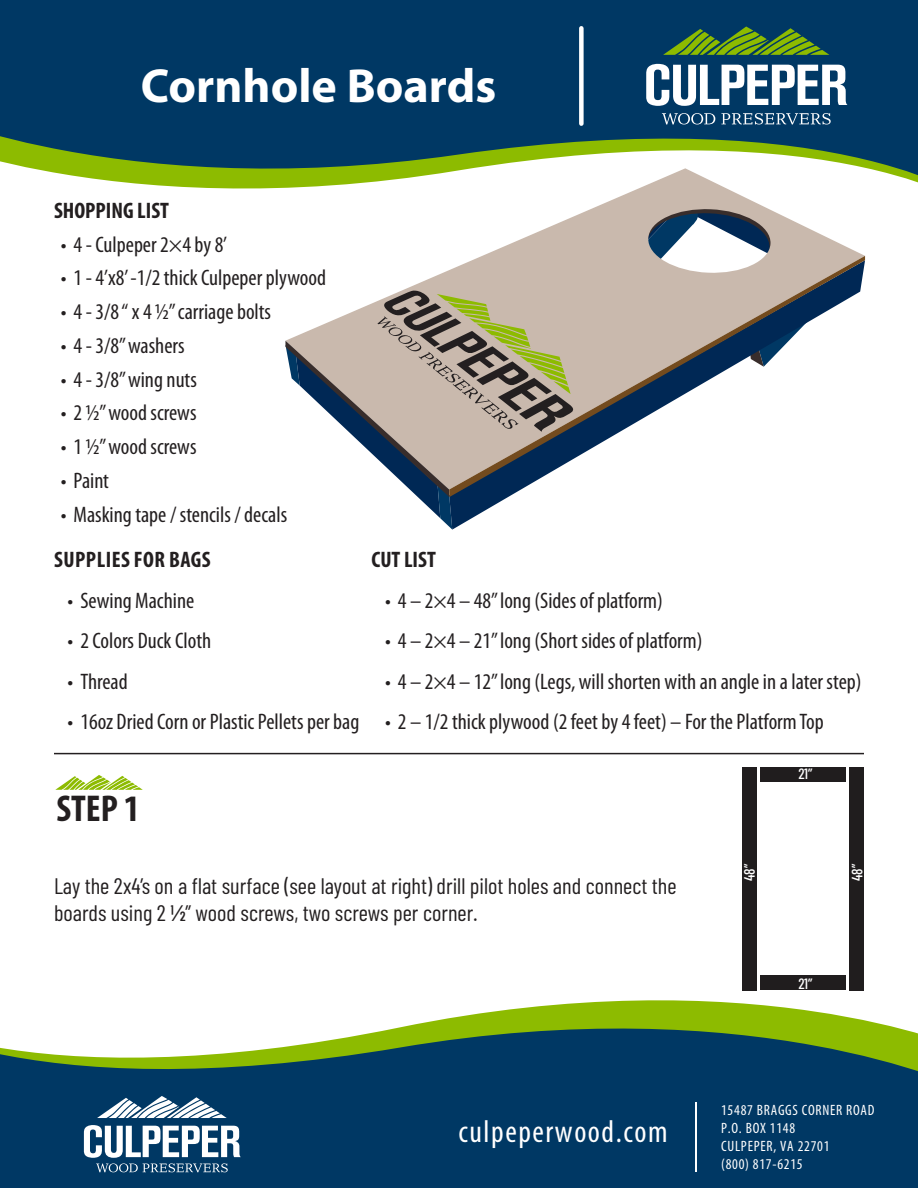
<style>
.page{position:relative;width:918px;height:1188px;background:#fff}
.page>*{position:absolute;margin:0;border:0;box-sizing:border-box;transform-origin:0 0}
.t1{font:700 48px "Myriad Pro";color:#fff}
.t2{font:700 condensed 37.5px "Myriad Pro";color:#231f20}
.t3{font:condensed 31.5px "Myriad Pro";letter-spacing:.05em;color:#fff}
.t4{font:condensed 22.5px "Myriad Pro";color:#231f20}
.t5{font:22.5px/27px "Barlow Condensed";color:#231f20}
.t6{font:700 condensed 22.5px "Myriad Pro";color:#231f20}
.t7{font:700 condensed 22.5px "Myriad Pro";letter-spacing:.02em;color:#231f20}
.t8{font:condensed 15px/18px "Myriad Pro";letter-spacing:.05em;color:#fff}
.t9{font:500 15px "Barlow Condensed";letter-spacing:-.015em;color:#fff}
.s1{font-weight:500}
</style>
<div class="page">
<svg style="left:401px;top:228px;width:464px;height:63px"></svg>
<svg style="left:449px;top:256px;width:416px;height:202px"></svg>
<svg style="left:285px;top:291px;width:291px;height:239px"></svg>
<svg style="left:547px;top:206px;width:261px;height:22px;fill:#c9b9ad"></svg>
<svg style="left:0;top:0;width:918px;height:206px;fill:#003864"></svg>
<svg style="left:0;top:988px;width:918px;height:200px;fill:#003864"></svg>
<svg style="left:97px;top:1096px;width:130px;height:22px"></svg>
<svg style="left:84px;top:1125px;width:157px;height:47px"></svg>
<svg style="left:663px;top:27px;width:166px;height:28px;background:#417435"></svg>
<svg style="left:646px;top:64px;width:202px;height:42px"></svg>
<svg style="left:662px;top:113px;width:53px;height:11px"></svg>
<svg style="left:721px;top:113px;width:110px;height:11px"></svg>
<hr style="left:695px;top:1103px;width:1px;height:69px;background:#fff">
<div style="left:579px;top:28px;width:5px;height:96px;background:#fff"></div>
<svg style="left:55px;top:775px;width:88px;height:15px"></svg>
<hr style="left:54px;top:753px;width:810px;height:1px;background:#231f20">
<div style="left:742px;top:767px;width:14px;height:224px;background:#201d1e"></div>
<div style="left:850px;top:767px;width:14px;height:224px;background:#201d1e"></div>
<div style="left:760px;top:767px;width:86px;height:15px;background:#201d1e"></div>
<div style="left:760px;top:976px;width:86px;height:14px;background:#201d1e"></div>
<p class="t1" style="left:141px;top:55px;width:357px">Cornhole Boards</p>
<p class="t6" style="left:54px;top:196px;width:117px">SHOPPING LIST</p>
<p class="t4" style="left:61px;top:231px;width:168px">• 4 - Culpeper 2×4 by 8’</p>
<p class="t4" style="left:61px;top:264px;width:267px">• 1 - 4’x8’ -1/2 thick Culpeper plywood</p>
<p class="t4" style="left:61px;top:298px;width:212px">• 4 - 3/8 “ x 4 ½” carriage bolts</p>
<p class="t4" style="left:61px;top:332px;width:125px">• 4 - 3/8” washers</p>
<p class="t4" style="left:61px;top:366px;width:138px">• 4 - 3/8” wing nuts</p>
<p class="t4" style="left:61px;top:399px;width:137px">• 2 ½” wood screws</p>
<p class="t4" style="left:61px;top:433px;width:137px">• 1 ½” wood screws</p>
<p class="t4" style="left:61px;top:467px;width:50px">• Paint</p>
<p class="t4" style="left:61px;top:501px;width:228px">• Masking tape / stencils / decals</p>
<p class="t7" style="left:54px;top:546px;width:158px">SUPPLIES FOR BAGS</p>
<p class="t4" style="left:68px;top:587px;width:128px">• Sewing Machine</p>
<p class="t4" style="left:68px;top:627px;width:145px">• 2 Colors Duck Cloth</p>
<p class="t4" style="left:68px;top:668px;width:62px">• Thread</p>
<p class="t4" style="left:68px;top:708px;width:293px">• 16oz Dried Corn or Plastic Pellets per bag</p>
<p class="t6" style="left:372px;top:546px;width:66px">CUT LIST</p>
<p class="t4" style="left:385px;top:587px;width:279px">• 4 – 2×4 – 48” long (Sides of platform)</p>
<p class="t4" style="left:385px;top:627px;width:319px">• 4 – 2×4 – 21” long (Short sides of platform)</p>
<p class="t4" style="left:385px;top:668px;width:478px">• 4 – 2×4 – 12” long (Legs, will shorten with an angle in a later step)</p>
<p class="t4" style="left:385px;top:708px;width:440px">• 2 – 1/2 thick plywood (2 feet by 4 feet) – For the Platform Top</p>
<p class="t2" style="left:56px;top:785px;width:85px">STEP 1</p>
<p class="t9" style="left:798px;top:764px;width:15px">21”</p>
<p class="t5" style="left:54px;top:871px;width:624px">Lay the 2x4’s on a flat surface (see layout at right) drill pilot holes and connect the boards using 2 <span class="s1">½</span>” wood screws, two screws per corner.</p>
<p class="t9" style="left:740px;top:881px;width:19px;rotate:-90deg">48”</p>
<p class="t9" style="left:848px;top:881px;width:19px;rotate:-90deg">48”</p>
<p class="t9" style="left:798px;top:974px;width:15px">21”</p>
<p class="t3" style="left:458px;top:1113px;width:211px">culpeperwood.com</p>
<p class="t8" style="left:721px;top:1100px;width:155px">15487 BRAGGS CORNER ROAD<br>P.O. BOX 1148<br>CULPEPER, VA 22701<br>(800) 817-6215</p>
</div>
